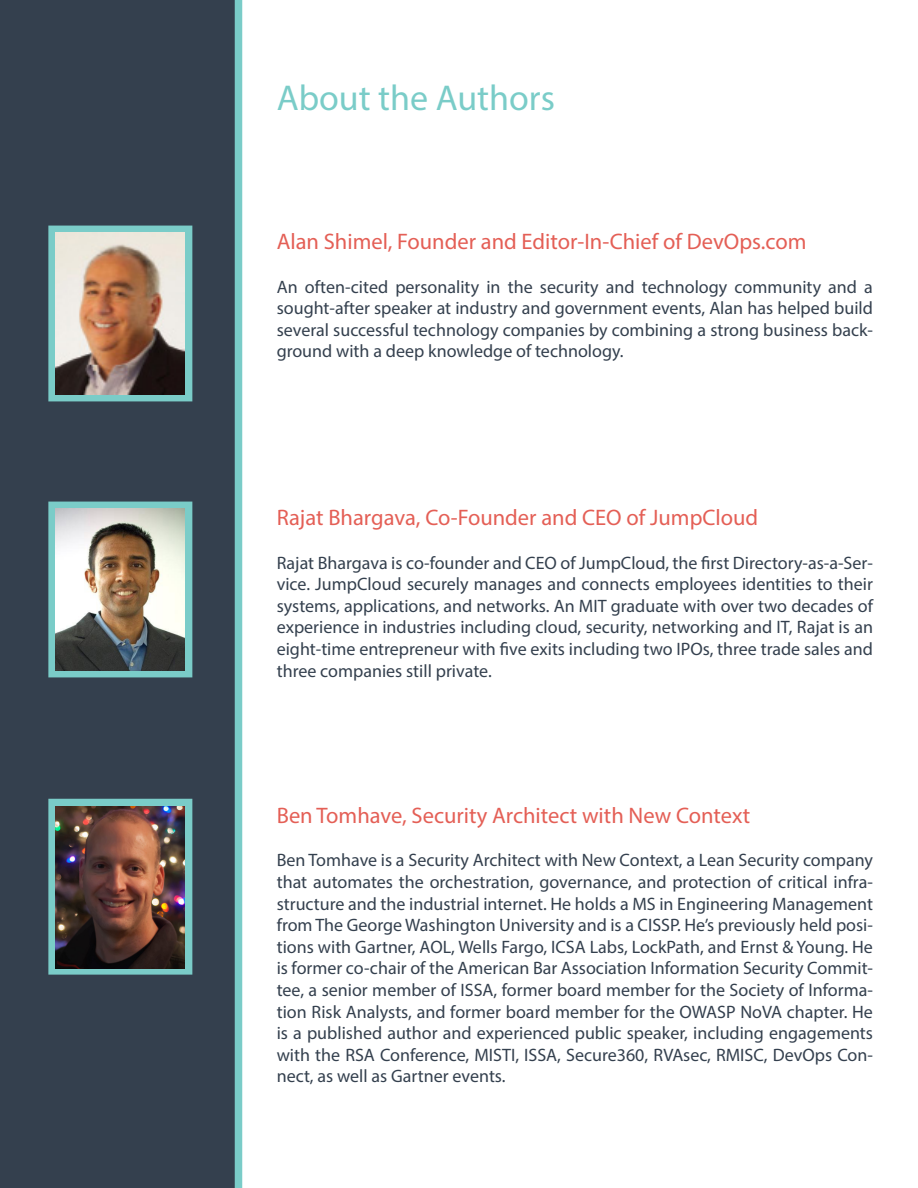
<style>
.page{position:relative;width:918px;height:1188px;background:#fff}
.page>*{position:absolute;margin:0;border:0;box-sizing:border-box;transform-origin:0 0}
.t1{font:36px "Myriad Pro";color:#7accc8}
.t2{font:22.5px "Myriad Pro";color:#e45f56}
.t3{font:18px/21.6px "Myriad Pro";color:#34404e;text-align:justify}
</style>
<div class="page">
<div style="left:0;top:0;width:241px;height:1188px;background:#34404e"></div>
<div style="left:48px;top:502px;width:144px;height:175px;background:#7accc8;border:15px solid #7accc8"></div>
<div style="left:48px;top:226px;width:144px;height:175px;background:#7accc8;border:15px solid #7accc8"></div>
<img style="left:56px;top:232px;width:129px;height:162px">
<img style="left:56px;top:508px;width:129px;height:162px">
<div style="left:235px;top:0;width:7px;height:1188px;background:#7accc8"></div>
<div style="left:48px;top:799px;width:144px;height:176px;background:#7accc8;border:15px solid #7accc8"></div>
<img style="left:56px;top:806px;width:129px;height:162px">
<p class="t1" style="left:277px;top:76px;width:280px">About the Authors</p>
<p class="t2" style="left:277px;top:228px;width:531px">Alan Shimel, Founder and Editor-In-Chief of DevOps.com</p>
<p class="t3" style="left:277px;top:275px;width:598px">An often-cited personality in the security and technology community and a sought-after speaker at industry and government events, Alan has helped build several successful technology companies by combining a strong business back&shy;ground with a deep knowledge of technology.</p>
<p class="t2" style="left:277px;top:504px;width:483px">Rajat Bhargava, Co-Founder and CEO of JumpCloud</p>
<p class="t3" style="left:277px;top:551px;width:598px">Rajat Bhargava is co-founder and CEO of JumpCloud, the first Directory-as-a-Ser&shy;vice. JumpCloud securely manages and connects employees identities to their systems, applications, and networks. An MIT graduate with over two decades of experience in industries including cloud, security, networking and IT, Rajat is an eight-time entrepreneur with five exits including two IPOs, three trade sales and three companies still private.</p>
<p class="t2" style="left:277px;top:802px;width:475px">Ben Tomhave, Security Architect with New Context</p>
<p class="t3" style="left:277px;top:849px;width:598px">Ben Tomhave is a Security Architect with New Context, a Lean Security company that automates the orchestration, governance, and protection of critical infra&shy;structure and the industrial internet. He holds a MS in Engineering Management from The George Washington University and is a CISSP. He’s previously held posi&shy;tions with Gartner, AOL, Wells Fargo, ICSA Labs, LockPath, and Ernst &amp; Young. He is former co-chair of the American Bar Association Information Security Commit&shy;tee, a senior member of ISSA, former board member for the Society of Informa&shy;tion Risk Analysts, and former board member for the OWASP NoVA chapter. He is a published author and experienced public speaker, including engagements with the RSA Conference, MISTI, ISSA, Secure360, RVAsec, RMISC, DevOps Con&shy;nect, as well as Gartner events.</p>
</div>
